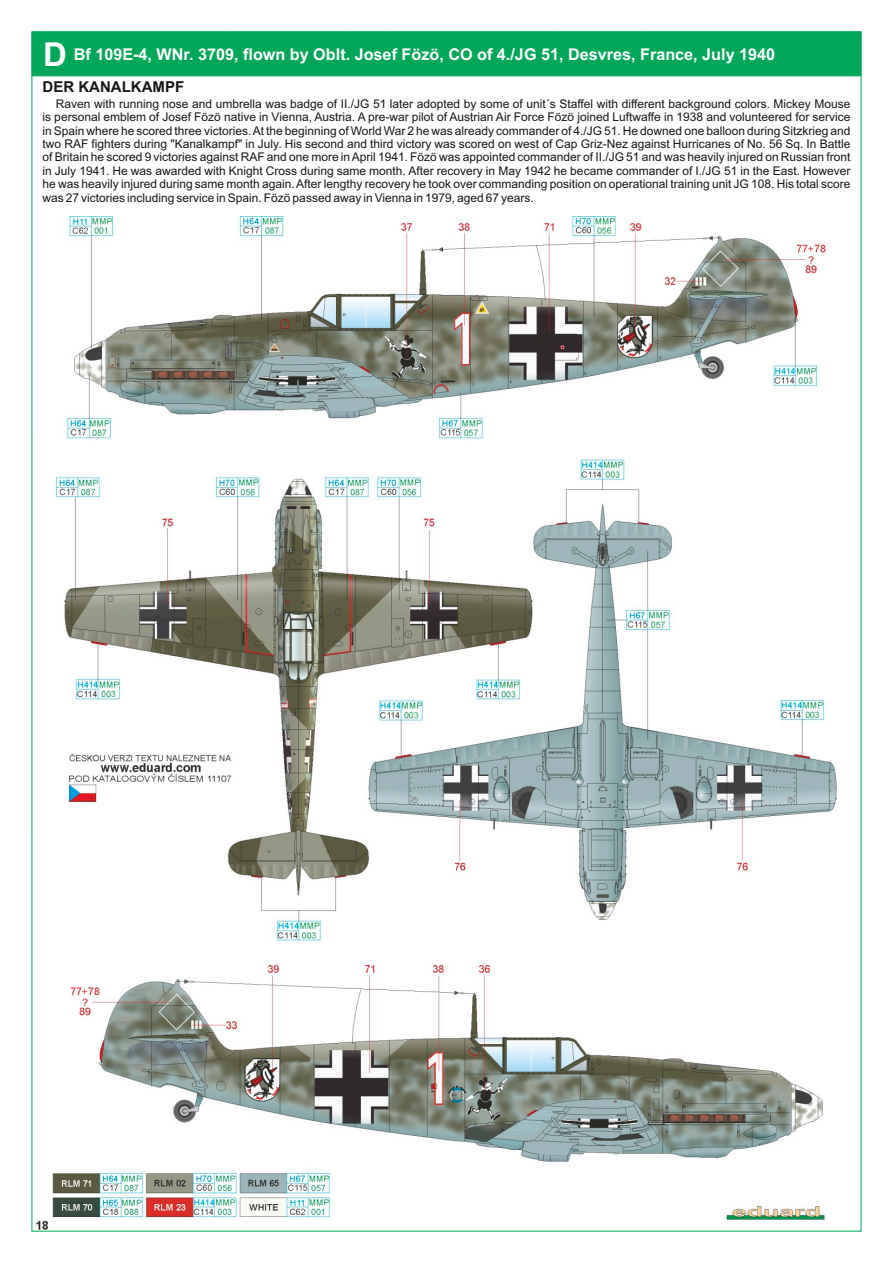
<style>
.page{position:relative;width:893px;height:1263px;background:#fff}
.page>*{position:absolute;margin:0;border:0;box-sizing:border-box;transform-origin:0 0}
.t1{font:700 16.2px "Arial";color:#fff}
.t2{font:700 15px "Arial";color:#151616}
.t3{font:12px/13.4px "Arial";color:#151616;text-align:justify}
.s1{font-size:33px}
</style>
<div class="page">
<div style="left:32px;top:32px;width:829px;height:44px;background:#00a759"></div>
<img style="left:36px;top:216px;width:801px;height:1013px">
<h1 class="t1" style="left:43px;top:48px;width:734px"><span class="s1">D</span> Bf 109E-4, WNr. 3709, flown by Oblt. Josef Fözö, CO of 4./JG 51, Desvres, France, July 1940</h1>
<p class="t3" style="left:43px;top:98px;width:809px;text-indent:13px">Raven with running nose and umbrella was badge of II./JG 51 later adopted by some of unit´s Staffel with different background colors. Mickey Mouse is personal emblem of Josef Fözö native in Vienna, Austria. A pre-war pilot of Austrian Air Force Fözö joined Luftwaffe in 1938 and volunteered for service in Spain where he scored three victories. At the beginning of World War 2 he was already commander of 4./JG 51. He downed one balloon during Sitzkrieg and two RAF fighters during "Kanalkampf" in July. His second and third victory was scored on west of Cap Griz-Nez against Hurricanes of No. 56 Sq. In Battle of Britain he scored 9 victories against RAF and one more in April 1941. Fözö was appointed commander of II./JG 51 and was heavily injured on Russian front in July 1941. He was awarded with Knight Cross during same month. After recovery in May 1942 he became commander of I./JG 51 in the East. However he was heavily injured during same month again. After lengthy recovery he took over commanding position on operational training unit JG 108. His total score was 27 victories including service in Spain. Fözö passed away in Vienna in 1979, aged 67 years.</p>
<p class="t2" style="left:43px;top:81px;width:143px">DER KANALKAMPF</p>
</div>
